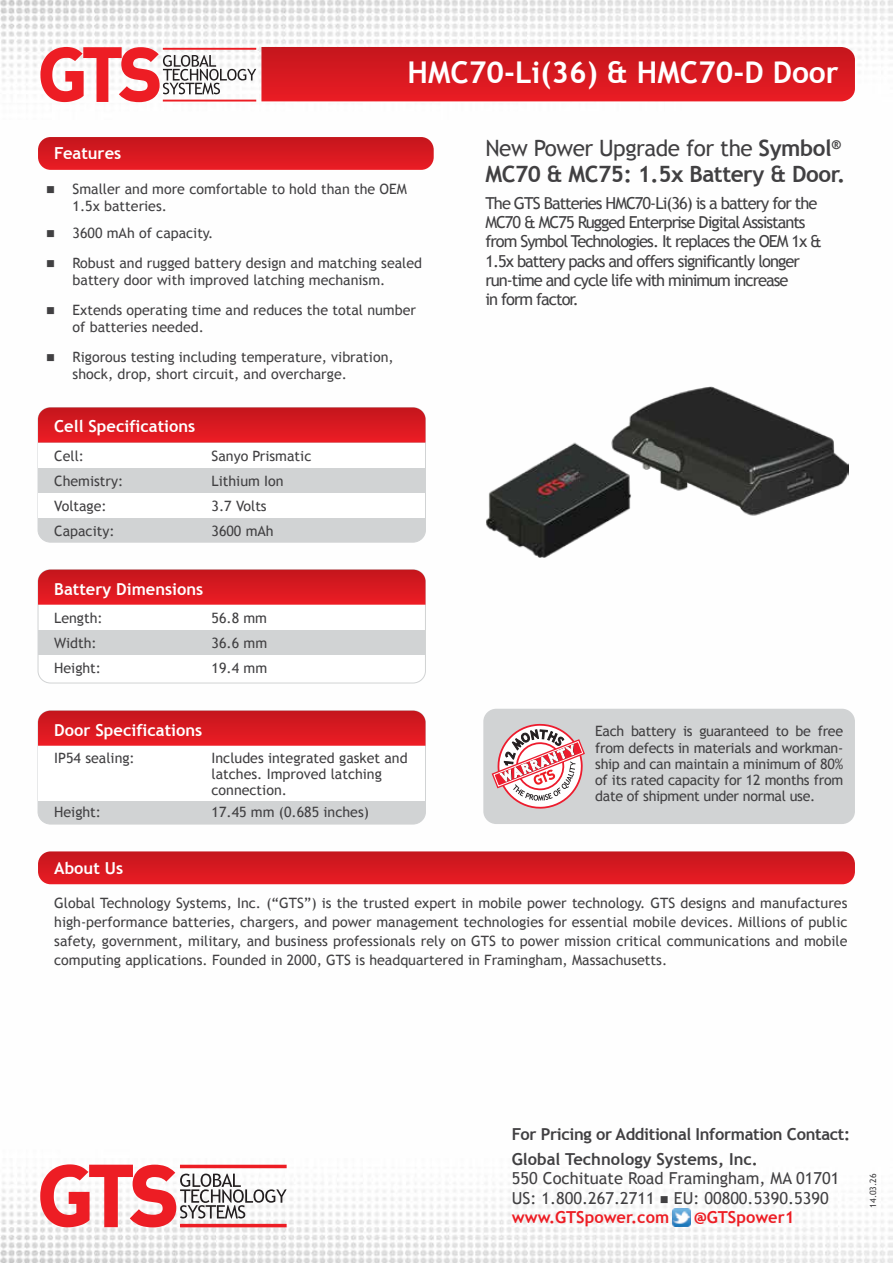
<style>
.page{position:relative;width:893px;height:1263px;background:#fff}
.page>*{position:absolute;margin:0;border:0;box-sizing:border-box;transform-origin:0 0}
.t1{font:700 30px "Trebuchet MS";color:#fff}
.t2{font:700 22.5px/25.2px "Trebuchet MS";letter-spacing:-.02em;color:#414042}
.t3{font:16.5px/19.2px "Trebuchet MS";letter-spacing:-.06em;color:#414042}
.t4{font:16.5px/19.2px "Trebuchet MS";color:#414042}
.t5{font:700 16.5px/25.2px "Trebuchet MS";letter-spacing:-.02em;color:#414042}
.t6{font:700 16.5px "Trebuchet MS";color:#fff}
.t7{font:700 16.5px "Trebuchet MS";color:#ed1d24}
.t8{font:14.25px/16.2px "Trebuchet MS";color:#414042}
.t9{font:8.7px "Trebuchet MS";color:#414042}
.s1{font-weight:400}
.s2{font-weight:700;color:#ed1d24}
</style>
<div class="page">
<img style="left:0;top:0;width:893px;height:1263px">
<svg style="left:40px;top:1164px;width:247px;height:63px"></svg>
<img style="left:673px;top:1209px;width:18px;height:17px">
<div style="left:38px;top:407px;width:387px;height:135px;background:#d1d3d4;border-radius:12px"></div>
<div style="left:39px;top:443px;width:386px;height:24px;background:#fff"></div>
<div style="left:39px;top:493px;width:386px;height:25px;background:#fff"></div>
<svg style="left:38px;top:407px;width:387px;height:35px;background:#d81c24"></svg>
<div style="left:38px;top:711px;width:387px;height:113px;background:#d1d3d4;border-radius:12px"></div>
<div style="left:38px;top:710px;width:388px;height:114px;border:1px solid #d1d3d4;border-radius:12px"></div>
<div style="left:39px;top:745px;width:386px;height:56px;background:#fff"></div>
<svg style="left:38px;top:711px;width:387px;height:35px;background:#d81b23"></svg>
<div style="left:38px;top:570px;width:387px;height:113px;background:#fff;border-radius:12px"></div>
<div style="left:38px;top:569px;width:388px;height:114px;border:1px solid #d1d3d4;border-radius:12px"></div>
<div style="left:39px;top:630px;width:386px;height:24px;background:#d1d3d4"></div>
<svg style="left:38px;top:570px;width:387px;height:35px;background:#d81c23"></svg>
<svg style="left:38px;top:137px;width:396px;height:33px;background:#d71c23"></svg>
<div style="left:483px;top:709px;width:372px;height:115px;background:#d1d3d4;border-radius:13px"></div>
<svg style="left:492px;top:723px;width:93px;height:86px"></svg>
<svg style="left:38px;top:851px;width:817px;height:33px;background:#d71d24"></svg>
<svg style="left:40px;top:47px;width:815px;height:55px;background:#dc4147"></svg>
<img style="left:485px;top:387px;width:364px;height:170px">
<h1 class="t1" style="left:408px;top:54px;width:433px">HMC70-Li(36) &amp; HMC70-D Door</h1>
<p class="t6" style="left:54px;top:143px;width:69px">Features</p>
<p class="t8" style="left:73px;top:181px;width:336px;line-height:17.1px;text-indent:-26px">■ Smaller and more comfortable to hold than the OEM<br>1.5x batteries.</p>
<p class="t8" style="left:46px;top:225px;width:169px">■ 3600 mAh of capacity.</p>
<p class="t8" style="left:73px;top:255px;width:351px;line-height:17.1px;text-indent:-26px">■ Robust and rugged battery design and matching sealed battery door with improved latching mechanism.</p>
<p class="t8" style="left:73px;top:302px;width:345px;line-height:17.1px;text-indent:-26px">■ Extends operating time and reduces the total number of batteries needed.</p>
<p class="t8" style="left:73px;top:349px;width:323px;line-height:17.1px;text-indent:-26px">■ Rigorous testing including temperature, vibration, shock, drop, short circuit, and overcharge.</p>
<p class="t6" style="left:54px;top:416px;width:143px">Cell Specifications</p>
<p class="t8" style="left:54px;top:448px;width:31px">Cell:</p>
<p class="t8" style="left:212px;top:448px;width:101px">Sanyo Prismatic</p>
<p class="t8" style="left:54px;top:473px;width:71px">Chemistry:</p>
<p class="t8" style="left:212px;top:473px;width:74px">Lithium Ion</p>
<p class="t8" style="left:54px;top:498px;width:54px">Voltage:</p>
<p class="t8" style="left:212px;top:498px;width:57px">3.7 Volts</p>
<p class="t8" style="left:54px;top:523px;width:62px">Capacity:</p>
<p class="t8" style="left:212px;top:523px;width:64px">3600 mAh</p>
<p class="t6" style="left:54px;top:578px;width:151px">Battery Dimensions</p>
<p class="t8" style="left:54px;top:610px;width:50px">Length:</p>
<p class="t8" style="left:212px;top:610px;width:57px">56.8 mm</p>
<p class="t8" style="left:54px;top:635px;width:44px">Width:</p>
<p class="t8" style="left:212px;top:635px;width:57px">36.6 mm</p>
<p class="t8" style="left:54px;top:660px;width:48px">Height:</p>
<p class="t8" style="left:212px;top:660px;width:57px">19.4 mm</p>
<p class="t6" style="left:54px;top:719px;width:150px">Door Specifications</p>
<p class="t8" style="left:54px;top:750px;width:82px">IP54 sealing:</p>
<p class="t8" style="left:212px;top:750px;width:198px">Includes integrated gasket and latches. Improved latching connection.</p>
<p class="t8" style="left:54px;top:804px;width:48px">Height:</p>
<p class="t8" style="left:212px;top:804px;width:159px">17.45 mm (0.685 inches)</p>
<p class="t6" style="left:54px;top:857px;width:70px">About Us</p>
<h2 class="t2" style="left:485px;top:136px;width:362px"><span class="s1">New Power Upgrade for the</span> Symbol<sup>®<br></sup>MC70 &amp; MC75: 1.5x Battery &amp; Door.</h2>
<p class="t3" style="left:485px;top:194px;width:338px">The GTS Batteries HMC70-Li(36) is a battery for the MC70 &amp; MC75 Rugged Enterprise Digital Assistants from Symbol Technologies. It replaces the OEM 1x &amp; 1.5x battery packs and offers significantly longer run-time and cycle life with minimum increase<br>in form factor.</p>
<p class="t8" style="left:595px;top:723px;width:250px;text-align:justify">Each battery is guaranteed to be free from defects in materials and workman&shy;ship and can maintain a minimum of 80% of its rated capacity for 12 months from date of shipment under normal use.</p>
<p class="t8" style="left:54px;top:893px;width:795px;line-height:19.2px;text-align:justify">Global Technology Systems, Inc. (“GTS”) is the trusted expert in mobile power technology. GTS designs and manufactures high-performance batteries, chargers, and power management technologies for essential mobile devices. Millions of public safety, government, military, and business professionals rely on GTS to power mission critical communications and mobile computing applications. Founded in 2000, GTS is headquartered in Framingham, Massachusetts.</p>
<p class="t5" style="left:512px;top:1121px;width:340px">For Pricing or Additional Information Contact:<br>Global Technology Systems, Inc.</p>
<p class="t4" style="left:512px;top:1169px;width:329px">550 Cochituate Road Framingham, MA 01701<br>US: 1.800.267.2711 ■ EU: 00800.5390.5390 <span class="s2">www.GTSpower.com</span></p>
<p class="t7" style="left:694px;top:1206px;width:102px">@GTSpower1</p>
<p class="t9" style="left:868px;top:1207px;width:35px;rotate:-90deg">14.03.26</p>
</div>
